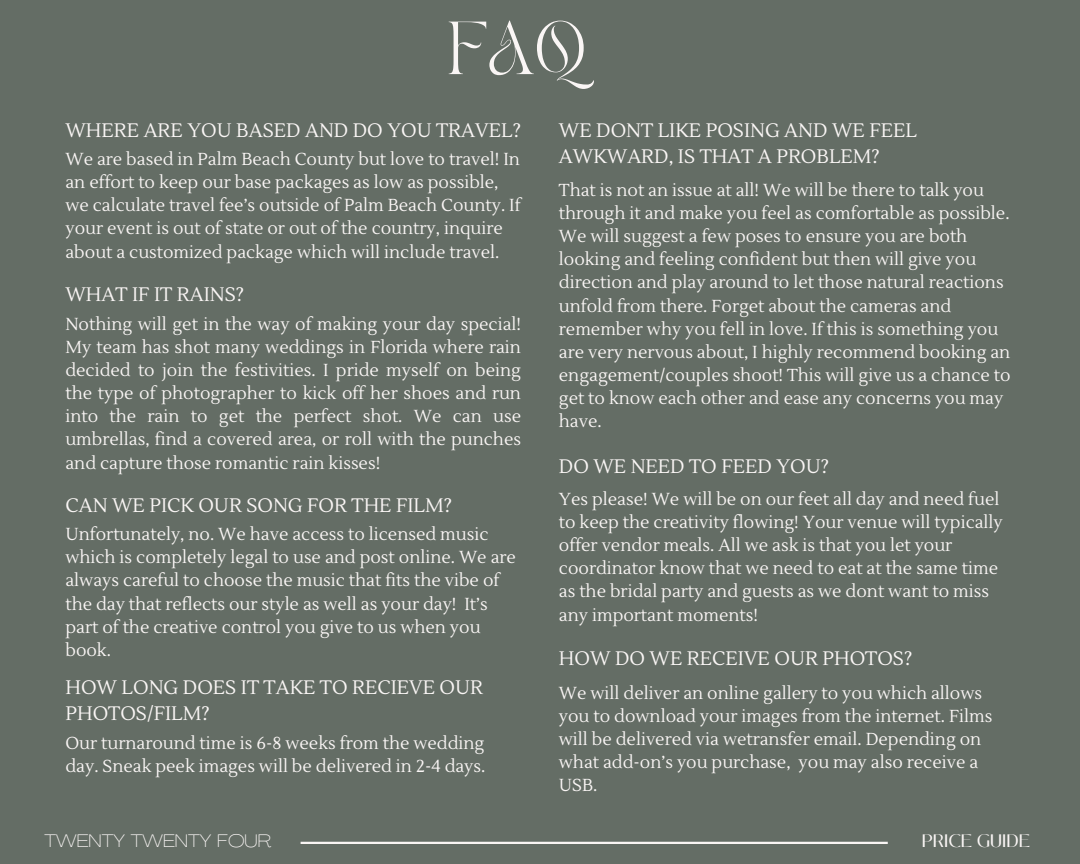
<style>
.page{position:relative;width:1080px;height:864px;background:#646d65}
.page>*{position:absolute;margin:0;border:0;box-sizing:border-box;transform-origin:0 0}
.t1{font:52.5px "TAN PEARL Regular";color:#faf6f5}
.t2{font:19.5px/26.1px "Lustria";color:#faf6f5}
.t3{font:100 expanded 18px "Agrandir";color:#faf6f5}
.t4{font:18px "Black Mango";color:#faf6f5}
.t5{font:17.4px/23.1px "Lustria";color:#faf6f5}
</style>
<div class="page">
<hr style="left:301px;top:842px;width:587px;height:2px;background:#faf6f5">
<p class="t1" style="left:447px;top:21px;width:141px">FAQ</p>
<p class="t2" style="left:65px;top:117px;width:457px">WHERE ARE YOU BASED AND DO YOU TRAVEL?</p>
<p class="t5" style="left:65px;top:148px;width:457px">We are based in Palm Beach County but love to travel! In an effort to keep our base packages as low as possible, we calculate travel fee’s outside of Palm Beach County. If your event is out of state or out of the country, inquire about a customized package which will include travel.</p>
<p class="t2" style="left:65px;top:282px;width:180px">WHAT IF IT RAINS?</p>
<p class="t5" style="left:65px;top:313px;width:457px;text-align:justify">Nothing will get in the way of making your day special!<br>My team has shot many weddings in Florida where rain decided to join the festivities. I pride myself on being the type of photographer to kick off her shoes and run into the rain to get the perfect shot. We can use umbrellas, find a covered area, or roll with the punches and capture those romantic rain kisses!</p>
<p class="t2" style="left:65px;top:492px;width:388px">CAN WE PICK OUR SONG FOR THE FILM?</p>
<p class="t5" style="left:65px;top:523px;width:452px">Unfortunately, no. We have access to licensed music which is completely legal to use and post online. We are always careful to choose the music that fits the vibe of the day that reflects our style as well as your day! It’s part of the creative control you give to us when you book.</p>
<p class="t2" style="left:65px;top:675px;width:419px">HOW LONG DOES IT TAKE TO RECIEVE OUR<br>PHOTOS/FILM?</p>
<p class="t5" style="left:65px;top:732px;width:421px">Our turnaround time is 6-8 weeks from the wedding day. Sneak peek images will be delivered in 2-4 days.</p>
<p class="t2" style="left:559px;top:117px;width:360px">WE DONT LIKE POSING AND WE FEEL<br>AWKWARD, IS THAT A PROBLEM?</p>
<p class="t5" style="left:559px;top:179px;width:453px">That is not an issue at all! We will be there to talk you through it and make you feel as comfortable as possible.<br>We will suggest a few poses to ensure you are both looking and feeling confident but then will give you direction and play around to let those natural reactions unfold from there. Forget about the cameras and remember why you fell in love. If this is something you are very nervous about, I highly recommend booking an engagement/couples shoot! This will give us a chance to get to know each other and ease any concerns you may have.</p>
<p class="t2" style="left:559px;top:454px;width:272px">DO WE NEED TO FEED YOU?</p>
<p class="t5" style="left:559px;top:488px;width:445px">Yes please! We will be on our feet all day and need fuel to keep the creativity flowing! Your venue will typically offer vendor meals. All we ask is that you let your coordinator know that we need to eat at the same time as the bridal party and guests as we dont want to miss any important moments!</p>
<p class="t2" style="left:559px;top:646px;width:355px">HOW DO WE RECEIVE OUR PHOTOS?</p>
<p class="t5" style="left:559px;top:682px;width:435px">We will deliver an online gallery to you which allows you to download your images from the internet. Films will be delivered via wetransfer email. Depending on what add-on’s you purchase, you may also receive a USB.</p>
<p class="t3" style="left:44px;top:834px;width:228px">TWENTY TWENTY FOUR</p>
<p class="t4" style="left:922px;top:828px;width:110px">PRICE GUIDE</p>
</div>
